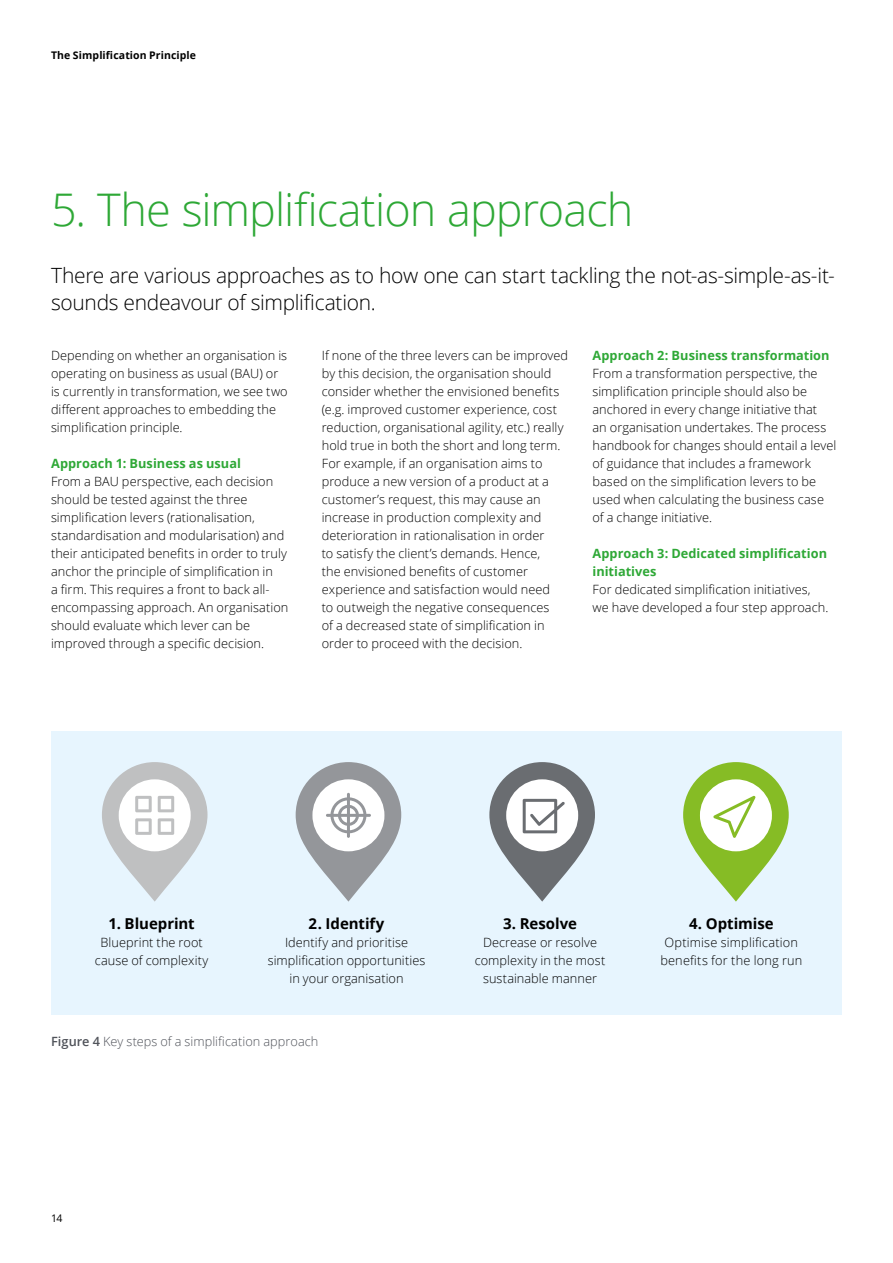
<style>
.page{position:relative;width:893px;height:1263px;background:#fff}
.page>*{position:absolute;margin:0;border:0;box-sizing:border-box;transform-origin:0 0}
.t1{font:300 45px "Open Sans";letter-spacing:-.02em;color:#2ea836}
.t2{font:300 21px/27px "Open Sans";letter-spacing:-.015em;color:#000}
.t3{font:700 15px "Open Sans";letter-spacing:-.005em;color:#000}
.t4{font:300 12.75px/18px "Open Sans";letter-spacing:.005em;color:#000}
.t5{font:700 12.75px/18px "Open Sans";letter-spacing:.005em;color:#2ea836}
.t6{font:300 12.75px "Open Sans";letter-spacing:.005em;color:#50535a}
.t7{font:700 10.5px "Open Sans";letter-spacing:.01em;color:#000}
.t8{font:10.5px "Open Sans";color:#000}
.s1{font-weight:600}
</style>
<div class="page">
<div style="left:51px;top:732px;width:791px;height:283px;background:#e7f5fe"></div>
<svg style="left:102px;top:762px;width:105px;height:140px;fill:#bfc0c1"></svg>
<svg style="left:296px;top:762px;width:105px;height:140px;fill:#94969a"></svg>
<svg style="left:489px;top:762px;width:106px;height:140px;fill:#6a6d71"></svg>
<svg style="left:683px;top:762px;width:106px;height:140px;fill:#86bc25"></svg>
<svg style="left:506px;top:779px;width:72px;height:72px;background:#d0d1d2"></svg>
<svg style="left:312px;top:779px;width:72px;height:72px;background:#dadadc"></svg>
<svg style="left:119px;top:779px;width:72px;height:72px;background:#e9e9e9"></svg>
<svg style="left:700px;top:779px;width:72px;height:72px;background:#dcebc1"></svg>
<p class="t7" style="left:51px;top:48px;width:147px">The Simplification Principle</p>
<h1 class="t1" style="left:51px;top:179px;width:584px">5. The simplification approach</h1>
<h2 class="t2" style="left:51px;top:261px;width:785px">There are various approaches as to how one can start tackling the not-as-simple-as-it&shy;sounds endeavour of simplification.</h2>
<p class="t4" style="left:51px;top:346px;width:238px">Depending on whether an organisation is operating on business as usual (BAU) or is currently in transformation, we see two different approaches to embedding the simplification principle.</p>
<p class="t5" style="left:51px;top:454px;width:191px">Approach 1: Business as usual</p>
<p class="t4" style="left:51px;top:472px;width:239px">From a BAU perspective, each decision should be tested against the three simplification levers (rationalisation, standardisation and modularisation) and their anticipated benefits in order to truly anchor the principle of simplification in<br>a firm. This requires a front to back all&shy;encompassing approach. An organisation should evaluate which lever can be improved through a specific decision.</p>
<p class="t4" style="left:322px;top:346px;width:248px">If none of the three levers can be improved by this decision, the organisation should consider whether the envisioned benefits (e.g. improved customer experience, cost reduction, organisational agility, etc.) really hold true in both the short and long term.<br>For example, if an organisation aims to produce a new version of a product at a customer’s request, this may cause an increase in production complexity and deterioration in rationalisation in order<br>to satisfy the client’s demands. Hence,<br>the envisioned benefits of customer experience and satisfaction would need<br>to outweigh the negative consequences<br>of a decreased state of simplification in order to proceed with the decision.</p>
<p class="t5" style="left:592px;top:346px;width:239px">Approach 2: Business transformation</p>
<p class="t4" style="left:592px;top:364px;width:245px">From a transformation perspective, the simplification principle should also be anchored in every change initiative that<br>an organisation undertakes. The process handbook for changes should entail a level of guidance that includes a framework based on the simplification levers to be used when calculating the business case of a change initiative.</p>
<p class="t5" style="left:592px;top:544px;width:236px">Approach 3: Dedicated simplification initiatives</p>
<p class="t4" style="left:592px;top:580px;width:237px">For dedicated simplification initiatives, we have developed a four step approach.</p>
<p class="t3" style="left:109px;top:913px;width:88px">1. Blueprint</p>
<p class="t4" style="left:95px;top:933px;width:115px;text-align:center">Blueprint the root cause of complexity</p>
<p class="t3" style="left:309px;top:913px;width:77px">2. Identify</p>
<p class="t4" style="left:268px;top:933px;width:159px;text-align:center">Identify and prioritise simplification opportunities in your organisation</p>
<p class="t6" style="left:51px;top:1032px;width:269px"><span class="s1">Figure 4</span> Key steps of a simplification approach</p>
<p class="t3" style="left:503px;top:913px;width:75px">3. Resolve</p>
<p class="t4" style="left:475px;top:933px;width:132px;text-align:center">Decrease or resolve complexity in the most sustainable manner</p>
<p class="t3" style="left:689px;top:913px;width:86px">4. Optimise</p>
<p class="t4" style="left:660px;top:933px;width:144px;text-align:center">Optimise simplification benefits for the long run</p>
<p class="t8" style="left:51px;top:1211px;width:13px">14</p>
</div>
